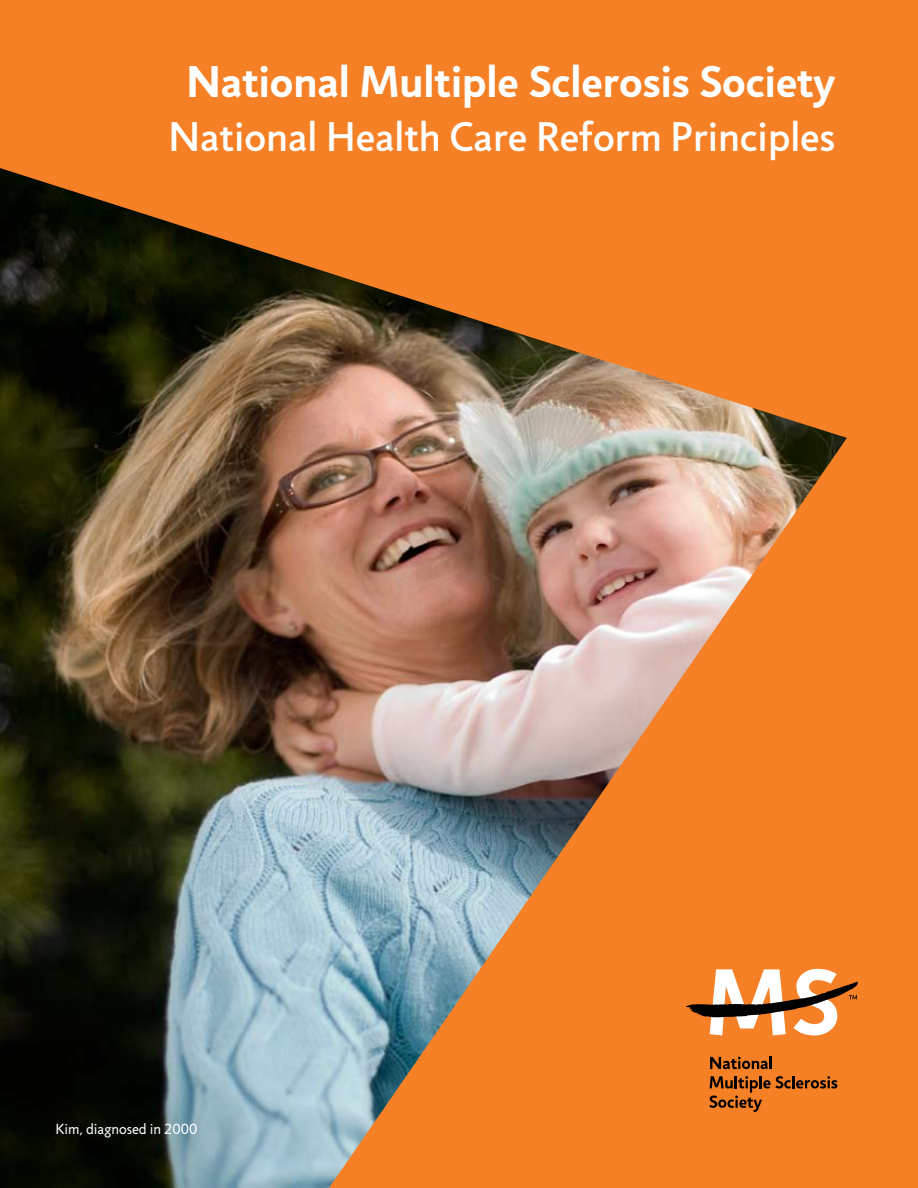
<style>
.page{position:relative;width:918px;height:1188px;background:#f58025}
.page>*{position:absolute;margin:0;border:0;box-sizing:border-box;transform-origin:0 0}
.t1{font:700 45px "Jigsaw";color:#fff}
.t2{font:500 42px "Jigsaw";color:#fff}
.t3{font:15px "Jigsaw";color:#fff}
</style>
<div class="page">
<img style="left:0;top:168px;width:847px;height:1020px">
<svg style="left:710px;top:1056px;width:62px;height:13px"></svg>
<svg style="left:709px;top:1076px;width:128px;height:36px;background:#c2651d"></svg>
<svg style="left:686px;top:969px;width:172px;height:66px"></svg>
<p class="t1" style="left:186px;top:56px;width:651px">National Multiple Sclerosis Society</p>
<p class="t2" style="left:168px;top:113px;width:669px">National Health Care Reform Principles</p>
<p class="t3" style="left:56px;top:1120px;width:143px">Kim, diagnosed in 2000</p>
</div>
